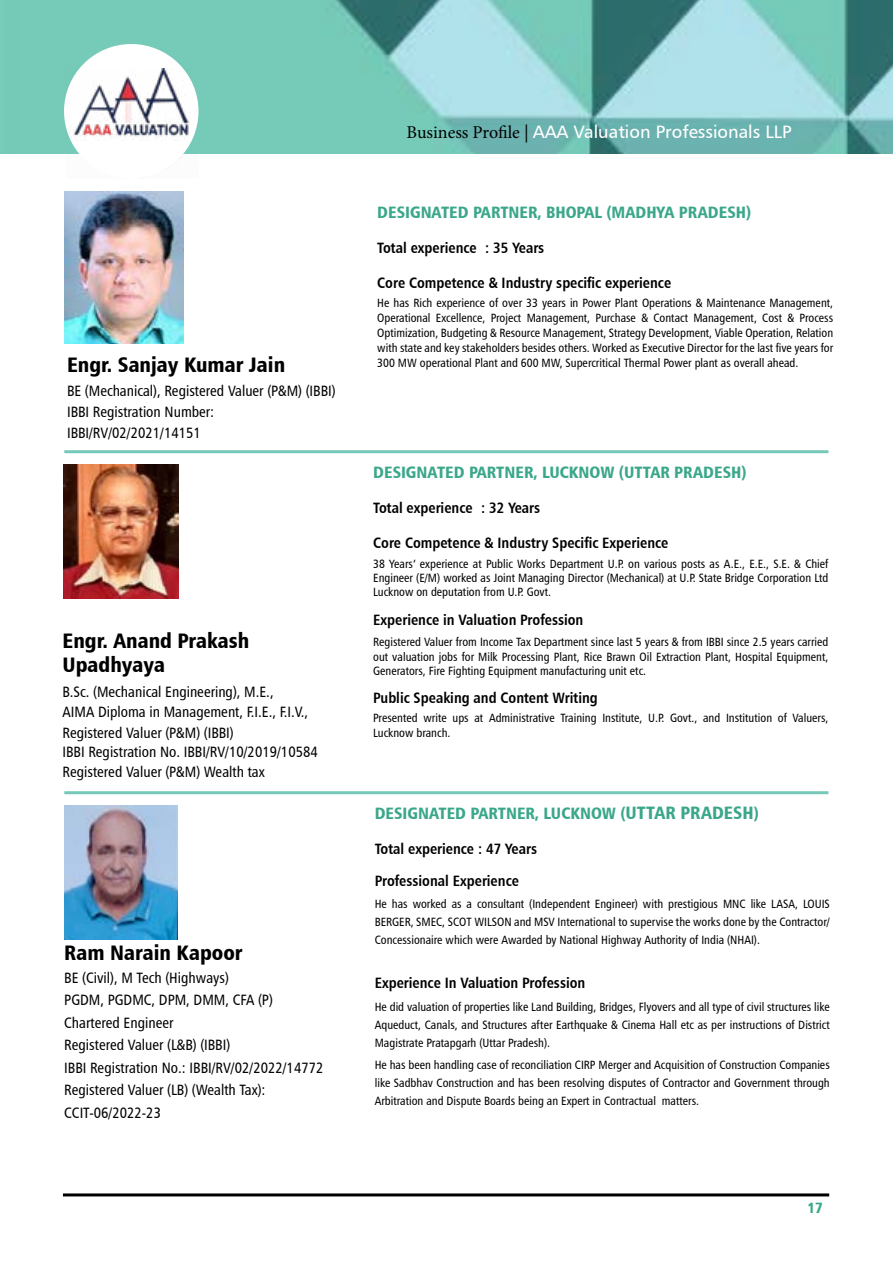
<style>
.page{position:relative;width:893px;height:1263px;background:#fff}
.page>*{position:absolute;margin:0;border:0;box-sizing:border-box;transform-origin:0 0}
.t1{font:21px/24px "Humanist 777 BT Black Condensed B";color:#000}
.t2{font:18px "Humanist 777 BT Roman B";color:#fff}
.t3{font:16.5px "Humanist 777 BT Black Condensed B";color:#3ba78a}
.t4{font:15px/22.5px "Humanist 777 BT Roman Condensed B";color:#000}
.t5{font:15px/31.3px "Humanist 777 BT Bold Condensed B";color:#000}
.t6{font:15px "Humanist 777 BT Roman Condensed B";color:#fff}
.t7{font:15px "Humanist 777 BT Black Condensed B";color:#3ba78a}
.t8{font:12px/18px "Humanist 777 BT Roman Condensed B";color:#000;text-align:justify}
.s1{font-family:"Minion Pro";color:#000}
.s2{font-family:"Humanist 777 BT Light B";color:#000}
.s3{font-size:18px}
</style>
<div class="page">
<hr style="left:63px;top:1193px;width:766px;height:3px;background:#000">
<img style="left:1px;top:0;width:892px;height:154px">
<div style="left:64px;top:44px;width:134px;height:134px;background:#fff;border-radius:50%"></div>
<img style="left:66px;top:69px;width:125px;height:71px">
<hr style="left:64px;top:450px;width:764px;height:3px;background:#76c9b8">
<hr style="left:64px;top:791px;width:764px;height:3px;background:#76c9b8">
<img style="left:64px;top:191px;width:120px;height:152px">
<img style="left:0;top:0;width:1px;height:154px">
<img style="left:63px;top:464px;width:115px;height:135px">
<img style="left:64px;top:805px;width:113px;height:134px">
<h1 class="t1" style="left:67px;top:352px;width:220px">Engr. Sanjay Kumar Jain</h1>
<p class="t4" style="left:67px;top:380px;width:270px;line-height:21px">BE (Mechanical), Registered Valuer (P&amp;M) (IBBI)<br>IBBI Registration Number:<br>IBBI/RV/02/2021/14151</p>
<h1 class="t1" style="left:63px;top:628px;width:188px">Engr. Anand Prakash<br>Upadhyaya</h1>
<p class="t4" style="left:63px;top:682px;width:247px;line-height:19.5px">B.Sc. (Mechanical Engineering), M.E.,<br>AIMA Diploma in Management, F.I.E., F.I.V.,</p>
<p class="t4" style="left:63px;top:722px;width:257px;line-height:19.5px">Registered Valuer (P&amp;M) (IBBI)<br>IBBI Registration No. IBBI/RV/10/2019/10584<br>Registered Valuer (P&amp;M) Wealth tax</p>
<h1 class="t1" style="left:64px;top:940px;width:180px">Ram Narain Kapoor</h1>
<p class="t4" style="left:64px;top:966px;width:261px">BE (Civil), M Tech (Highways)<br>PGDM, PGDMC, DPM, DMM, CFA (P)<br>Chartered Engineer<br>Registered Valuer (L&amp;B) (IBBI)<br>IBBI Registration No.: IBBI/RV/02/2022/14772<br>Registered Valuer (LB) (Wealth Tax):<br>CCIT-06/2022-23</p>
<h2 class="t2" style="left:407px;top:120px;width:387px"><span class="s1">Business Profile |</span> AAA Valuation Professionals LLP</h2>
<p class="t6" style="left:532px;top:126px;width:299px">AAA Insolvency Professionals LLP <span class="s2">l Business Profile</span></p>
<h3 class="t3" style="left:377px;top:201px;width:375px">DESIGNATED PARTNER, BHOPAL (MADHYA PRADESH)</h3>
<p class="t5" style="left:377px;top:231px;width:169px">Total experience : 35 Years</p>
<p class="t5" style="left:377px;top:267px;width:295px">Core Competence &amp; Industry specific experience</p>
<p class="t8" style="left:377px;top:295px;width:457px;line-height:15px">He has Rich experience of over 33 years in Power Plant Operations &amp; Maintenance Management, Operational Excellence, Project Management, Purchase &amp; Contact Management, Cost &amp; Process Optimization, Budgeting &amp; Resource Management, Strategy Development, Viable Operation, Relation with state and key stakeholders besides others. Worked as Executive Director for the last five years for 300 MW operational Plant and 600 MW, Supercritical Thermal Power plant as overall ahead.</p>
<h3 class="t3" style="left:373px;top:462px;width:375px">DESIGNATED PARTNER, LUCKNOW (UTTAR PRADESH)</h3>
<p class="t5" style="left:373px;top:492px;width:169px">Total experience : 32 Years</p>
<p class="t5" style="left:373px;top:527px;width:297px">Core Competence &amp; Industry Specific Experience</p>
<p class="t8" style="left:373px;top:556px;width:457px;line-height:14.4px">38 Years’ experience at Public Works Department U.P. on various posts as A.E., E.E., S.E. &amp; Chief Engineer (E/M) worked as Joint Managing Director (Mechanical) at U.P. State Bridge Corporation Ltd Lucknow on deputation from U.P. Govt.</p>
<p class="t5" style="left:373px;top:603px;width:212px">Experience in Valuation Profession</p>
<p class="t8" style="left:373px;top:635px;width:457px;line-height:14.4px">Registered Valuer from Income Tax Department since last 5 years &amp; from IBBI since 2.5 years carried out valuation jobs for Milk Processing Plant, Rice Brawn Oil Extraction Plant, Hospital Equipment, Generators, Fire Fighting Equipment manufacturing unit etc.</p>
<p class="t5" style="left:373px;top:682px;width:226px">Public Speaking and Content Writing</p>
<p class="t8" style="left:373px;top:710px;width:457px;line-height:15px">Presented write ups at Administrative Training Institute, U.P. Govt., and Institution of Valuers,<br>Lucknow branch.</p>
<h3 class="t3" style="left:375px;top:803px;width:386px">DESIGNATED PARTNER, LUCKNOW (<span class="s3">UTTAR PRADESH</span>)</h3>
<p class="t5" style="left:375px;top:833px;width:164px">Total experience : 47 Years<br>Professional Experience</p>
<p class="t8" style="left:375px;top:894px;width:457px">He has worked as a consultant (Independent Engineer) with prestigious MNC like LASA, LOUIS BERGER, SMEC, SCOT WILSON and MSV International to supervise the works done by the Contractor/ Concessionaire which were Awarded by National Highway Authority of India (NHAI).</p>
<p class="t5" style="left:375px;top:967px;width:212px">Experience In Valuation Profession</p>
<p class="t8" style="left:375px;top:997px;width:457px">He did valuation of properties like Land Building, Bridges, Flyovers and all type of civil structures like Aqueduct, Canals, and Structures after Earthquake &amp; Cinema Hall etc as per instructions of District Magistrate Pratapgarh (Uttar Pradesh).</p>
<p class="t8" style="left:375px;top:1055px;width:457px">He has been handling case of reconciliation CIRP Merger and Acquisition of Construction Companies like Sadbhav Construction and has been resolving disputes of Contractor and Government through Arbitration and Dispute Boards being an Expert in Contractual matters.</p>
<p class="t7" style="left:807px;top:1198px;width:17px">17</p>
</div>
